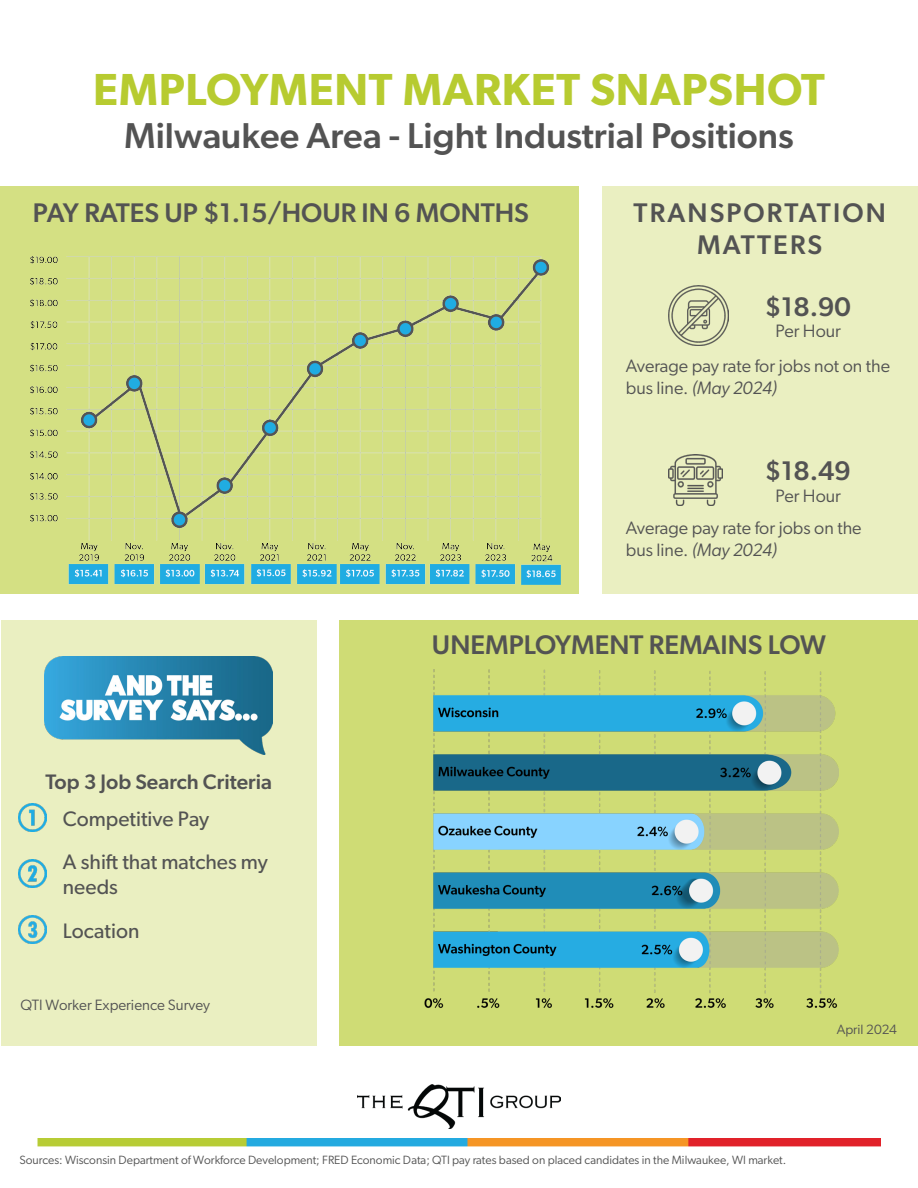
<style>
.page{position:relative;width:918px;height:1188px;background:#fff}
.page>*{position:absolute;margin:0;border:0;box-sizing:border-box;transform-origin:0 0}
.t1{font:600 45px "Gibson";letter-spacing:.015em;color:#b7cb30}
.Subheader{font:500 36px "Gibson";color:#535353}
.t2{font:500 27px "Gibson";color:#535353}
.t3{font:500 27px/32.4px "Gibson";letter-spacing:.08em;color:#535353;text-align:center}
.t4{font:21px/25.2px "Gibson";color:#535353}
.t5{font:500 21px "Gibson";color:#535353}
.t6{font:18px/21.6px "Gibson";color:#535353}
.t7{font:15px "Gibson";color:#535353}
.t8{font:13.5px "Gibson";color:#535353}
.t9{font:12px "Gibson";color:#535353}
.s1{font-style:italic}
</style>
<div class="page">
<div style="left:602px;top:187px;width:316px;height:407px;background:#eaefc1"></div>
<div style="left:1px;top:187px;width:578px;height:407px;background:#d4e083"></div>
<img style="left:668px;top:455px;width:55px;height:50px">
<img style="left:668px;top:286px;width:60px;height:60px">
<img style="left:38px;top:1139px;width:842px;height:8px">
<img style="left:357px;top:1085px;width:204px;height:43px">
<img style="left:30px;top:256px;width:531px;height:328px">
<div style="left:340px;top:621px;width:578px;height:425px;background:#cfdc75"></div>
<img style="left:424px;top:669px;width:414px;height:339px">
<div style="left:1px;top:621px;width:316px;height:425px;background:#eaefc1"></div>
<img style="left:18px;top:804px;width:28px;height:28px">
<img style="left:18px;top:859px;width:28px;height:28px">
<img style="left:18px;top:915px;width:28px;height:28px">
<img style="left:45px;top:657px;width:228px;height:98px">
<p class="t1" style="left:93px;top:63px;width:733px">EMPLOYMENT MARKET SNAPSHOT</p>
<p class="Subheader" style="left:124px;top:114px;width:671px">Milwaukee Area - Light Industrial Positions</p>
<p class="t2" style="left:33px;top:196px;width:498px">PAY RATES UP $1.15/HOUR IN 6 MONTHS</p>
<p class="t3" style="left:634px;top:196px;width:254px">TRANSPORTATION<br>MATTERS</p>
<h3 class="t2" style="left:765px;top:290px;width:88px">$18.90</h3>
<h3 class="t6" style="left:776px;top:320px;width:67px">Per Hour</h3>
<p class="t6" style="left:626px;top:355px;width:266px">Average pay rate for jobs not on the bus line. <span class="s1">(May 2024)</span></p>
<h3 class="t2" style="left:765px;top:455px;width:88px">$18.49</h3>
<h3 class="t6" style="left:776px;top:484px;width:67px">Per Hour</h3>
<p class="t6" style="left:626px;top:517px;width:237px">Average pay rate for jobs on the bus line. <span class="s1">(May 2024)</span></p>
<p class="t2" style="left:432px;top:629px;width:395px">UNEMPLOYMENT REMAINS LOW</p>
<p class="t5" style="left:45px;top:769px;width:228px">Top 3 Job Search Criteria</p>
<p class="t4" style="left:63px;top:806px;width:148px">Competitive Pay</p>
<p class="t4" style="left:63px;top:849px;width:206px">A shift that matches my needs</p>
<p class="t4" style="left:63px;top:917px;width:78px">Location</p>
<p class="t7" style="left:21px;top:996px;width:191px">QTI Worker Experience Survey</p>
<p class="t9" style="left:19px;top:1153px;width:768px">Sources: Wisconsin Department of Workforce Development; FRED Economic Data; QTI pay rates based on placed candidates in the Milwaukee, WI market.</p>
<p class="t8" style="left:837px;top:1021px;width:62px">April 2024</p>
</div>
